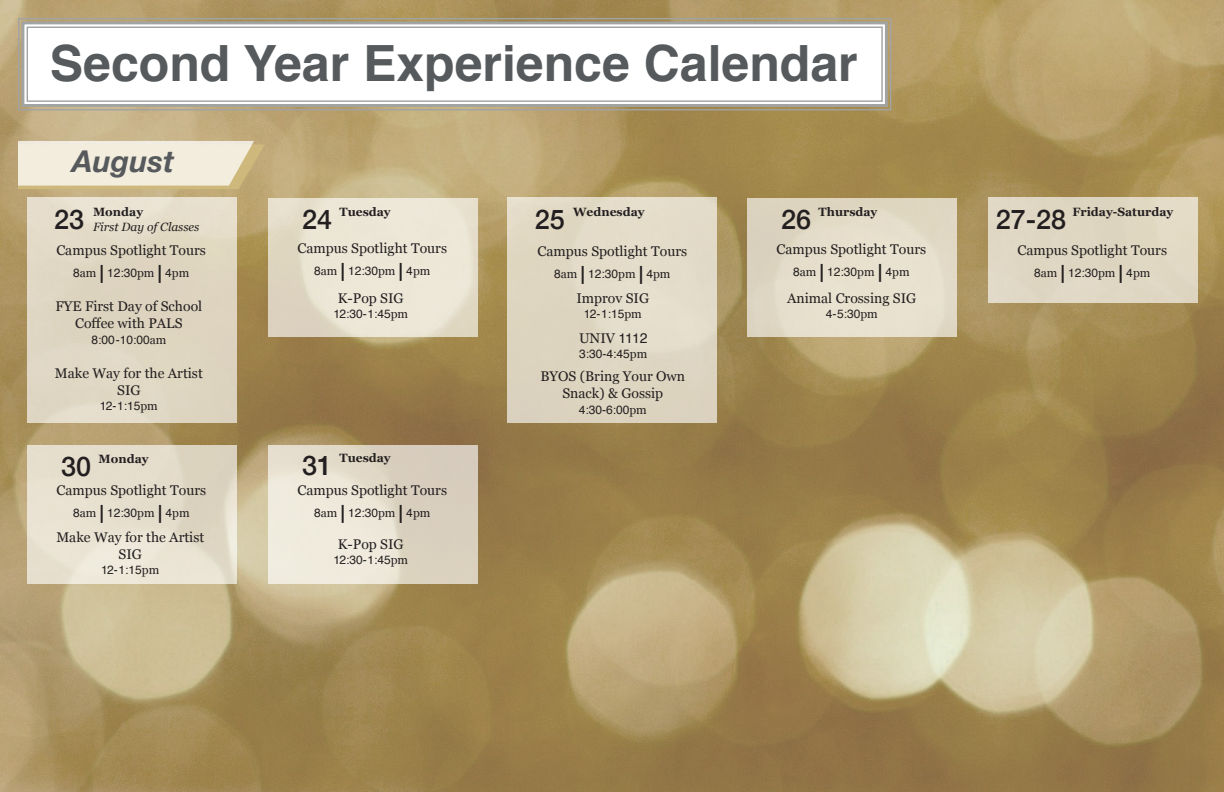
<style>
.page{position:relative;width:1224px;height:792px;background:#fff}
.page>*{position:absolute;margin:0;border:0;box-sizing:border-box;transform-origin:0 0}
.t1{font:700 50px "Helvetica";color:#565a5c}
.t2{font:italic 700 30px "Helvetica Neue";color:#565a5c}
.t3{font:500 27px "Helvetica Neue";color:#231f20}
.t4{font:14px/16.8px "Georgia";color:#231f20;text-align:center}
.t5{font:12px "Helvetica";color:#231f20}
.t6{font:700 12px "Georgia";color:#231f20}
.t7{font:italic 12px "Georgia";color:#231f20}
.s1{font-family:"Georgia"}
.s2{font-family:"Helvetica Neue";font-weight:700;font-size:18px}
.s3{font-family:"Helvetica"}
</style>
<div class="page">
<img style="left:0;top:0;width:1224px;height:792px">
<div style="left:507px;top:198px;width:210px;height:225px;background:#dfd7c3"></div>
<div style="left:27px;top:198px;width:210px;height:225px;background:#dfd6c1"></div>
<svg style="left:268px;top:198px;width:210px;height:138px;background:#e8e2d1"></svg>
<svg style="left:27px;top:445px;width:210px;height:139px;background:#e6decd"></svg>
<svg style="left:268px;top:445px;width:210px;height:139px;background:#e4dccd"></svg>
<div style="left:747px;top:198px;width:210px;height:138px;background:linear-gradient(to right,#e0d7c4,#e8e0cd)"></div>
<svg style="left:18px;top:141px;width:247px;height:48px;background:#ebe3cd"></svg>
<div style="left:988px;top:198px;width:210px;height:105px;background:#dfd7c3"></div>
<svg style="left:17px;top:17px;width:875px;height:94px"></svg>
<div style="left:22px;top:22px;width:866px;height:85px;border:3px solid #a1a4a3"></div>
<div style="left:27px;top:27px;width:856px;height:75px;border:1px solid #a1a4a3"></div>
<p class="t1" style="left:50px;top:24px;width:809px">Second Year Experience Calendar</p>
<p class="t2" style="left:72px;top:137px;width:104px">August</p>
<p class="t3" style="left:54px;top:198px;width:32px">23</p>
<p class="t3" style="left:302px;top:198px;width:32px">24</p>
<p class="t6" style="left:93px;top:203px;width:52px">Monday</p>
<p class="t7" style="left:93px;top:218px;width:108px">First Day of Classes</p>
<p class="t6" style="left:339px;top:203px;width:53px">Tuesday</p>
<p class="t4" style="left:56px;top:241px;width:151px">Campus Spotlight Tours</p>
<p class="t5" style="left:73px;top:264px;width:118px">8<span class="s1">am</span> <span class="s2">|</span> 12:30<span class="s1">pm</span> <span class="s2">|</span> 4<span class="s1">pm</span></p>
<p class="t4" style="left:56px;top:298px;width:148px">FYE First Day of School<br>Coffee with PALS</p>
<p class="t5" style="left:91px;top:331px;width:76px">8:00-10:00<span class="s1">am</span></p>
<p class="t4" style="left:55px;top:365px;width:149px">Make Way for the Artist<br>SIG</p>
<p class="t5" style="left:100px;top:397px;width:60px">12-1:15<span class="s1">pm</span></p>
<p class="t4" style="left:297px;top:239px;width:151px">Campus Spotlight Tours</p>
<p class="t5" style="left:314px;top:262px;width:118px">8<span class="s1">am</span> <span class="s2">|</span> 12:30<span class="s1">pm</span> <span class="s2">|</span> 4<span class="s1">pm</span></p>
<p class="t4" style="left:338px;top:289px;width:67px">K-Pop SIG</p>
<p class="t5" style="left:333px;top:304px;width:76px">12:30-1:45<span class="s1">pm</span></p>
<p class="t6" style="left:99px;top:450px;width:52px">Monday</p>
<p class="t6" style="left:339px;top:449px;width:53px">Tuesday</p>
<p class="t3" style="left:61px;top:445px;width:32px">30</p>
<p class="t3" style="left:302px;top:444px;width:32px">31</p>
<p class="t4" style="left:57px;top:481px;width:151px">Campus Spotlight Tours</p>
<p class="t5" style="left:73px;top:504px;width:118px">8<span class="s1">am</span> <span class="s2">|</span> 12:30<span class="s1">pm</span> <span class="s2">|</span> 4<span class="s1">pm</span></p>
<p class="t4" style="left:56px;top:529px;width:149px">Make Way for the Artist<br>SIG</p>
<p class="t5" style="left:101px;top:561px;width:60px">12-1:15<span class="s1">pm</span></p>
<p class="t4" style="left:297px;top:481px;width:151px">Campus Spotlight Tours</p>
<p class="t5" style="left:314px;top:504px;width:118px">8<span class="s1">am</span> <span class="s2">|</span> 12:30<span class="s1">pm</span> <span class="s2">|</span> 4<span class="s1">pm</span></p>
<p class="t4" style="left:338px;top:536px;width:67px">K-Pop SIG</p>
<p class="t5" style="left:333px;top:551px;width:76px">12:30-1:45<span class="s1">pm</span></p>
<p class="t6" style="left:573px;top:203px;width:73px">Wednesday</p>
<p class="t6" style="left:819px;top:203px;width:60px">Thursday</p>
<p class="t6" style="left:1072px;top:203px;width:102px">Friday-Saturday</p>
<p class="t3" style="left:535px;top:198px;width:32px">25</p>
<p class="t3" style="left:781px;top:198px;width:32px">26</p>
<p class="t3" style="left:996px;top:198px;width:72px">27-28</p>
<p class="t4" style="left:537px;top:242px;width:151px">Campus Spotlight Tours</p>
<p class="t5" style="left:554px;top:264px;width:118px">8<span class="s1">am</span> <span class="s2">|</span> 12:30<span class="s1">pm</span> <span class="s2">|</span> 4<span class="s1">pm</span></p>
<p class="t4" style="left:576px;top:290px;width:74px">Improv SIG</p>
<p class="t5" style="left:584px;top:305px;width:60px">12-1:15<span class="s1">pm</span></p>
<p class="t4" style="left:579px;top:329px;width:70px">UNIV <span class="s3">1112</span></p>
<p class="t5" style="left:579px;top:345px;width:70px">3:30-4:45<span class="s1">pm</span></p>
<p class="t4" style="left:540px;top:367px;width:146px">BYOS (Bring Your Own<br>Snack) &amp; Gossip</p>
<p class="t5" style="left:579px;top:400px;width:70px">4:30-6:00<span class="s1">pm</span></p>
<p class="t4" style="left:777px;top:240px;width:151px">Campus Spotlight Tours</p>
<p class="t5" style="left:793px;top:263px;width:118px">8<span class="s1">am</span> <span class="s2">|</span> 12:30<span class="s1">pm</span> <span class="s2">|</span> 4<span class="s1">pm</span></p>
<p class="t4" style="left:787px;top:289px;width:131px">Animal Crossing SIG</p>
<p class="t5" style="left:826px;top:304px;width:54px">4-5:30<span class="s1">pm</span></p>
<p class="t4" style="left:1017px;top:241px;width:151px">Campus Spotlight Tours</p>
<p class="t5" style="left:1034px;top:264px;width:118px">8<span class="s1">am</span> <span class="s2">|</span> 12:30<span class="s1">pm</span> <span class="s2">|</span> 4<span class="s1">pm</span></p>
</div>
